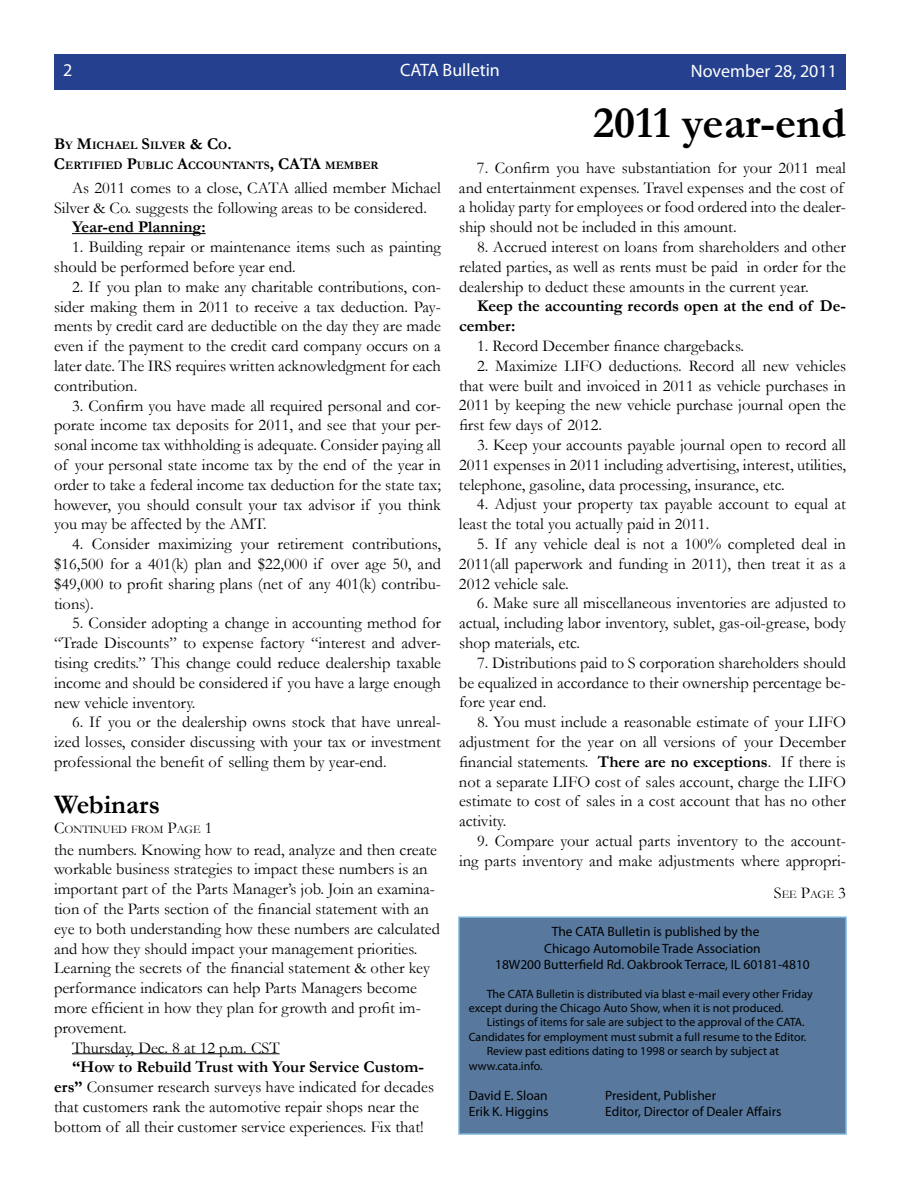
<style>
.page{position:relative;width:918px;height:1188px;background:#fff}
.page>*{position:absolute;margin:0;border:0;box-sizing:border-box;transform-origin:0 0}
.t1{font:700 45px "Garamond";color:#000}
.t2{font:700 27px "Garamond";color:#000}
.t3{font:18px "Myriad Pro";color:#fff}
.t4{font:16.5px/19.8px "Garamond";color:#000;text-align:justify}
.t5{font:700 16.5px/19.8px "Garamond";color:#000}
.t6{font:13.5px/16.2px "Myriad Pro";color:#000;text-align:center}
.t7{font:12px/14.4px "Myriad Pro";color:#000}
.t8{font:700 11.55px/19.8px "Garamond";color:#000}
.t9{font:11.55px "Garamond";color:#000}
.s1{font-size:16.5px}
.s2{font-weight:700}
</style>
<div class="page">
<div style="left:459px;top:917px;width:387px;height:217px;background:#58799d"></div>
<div style="left:458px;top:916px;width:389px;height:219px;border:2px solid #7ab6d9"></div>
<div style="left:54px;top:54px;width:792px;height:36px;background:#24408f"></div>
<hr style="left:72px;top:1053px;width:208px;height:1px;background:#000">
<hr style="left:72px;top:233px;width:134px;height:1px;background:#000">
<p class="t3" style="left:63px;top:58px;width:11px">2</p>
<p class="t3" style="left:400px;top:58px;width:101px">CATA Bulletin</p>
<p class="t3" style="left:691px;top:59px;width:148px">November 28, 2011</p>
<p class="t8" style="left:54px;top:135px;width:236px"><span class="s1">B</span>y <span class="s1">M</span>ichael <span class="s1">S</span>ilver <span class="s1">&amp; C</span>o<span class="s1">.<br>C</span>ertified <span class="s1">P</span>ublic <span class="s1">A</span>ccountants<span class="s1">, CATA</span></p>
<p class="t8" style="left:325px;top:155px;width:55px">member</p>
<p class="t4" style="left:54px;top:177px;width:388px;text-indent:18px">As 2011 comes to a close, CATA allied member Michael<br>Silver &amp; Co. suggests the following areas to be considered.</p>
<p class="t5" style="left:72px;top:217px;width:135px">Year-end Planning:</p>
<p class="t4" style="left:54px;top:237px;width:388px;text-indent:18px">1. Building repair or maintenance items such as painting should be performed before year end.</p>
<p class="t4" style="left:54px;top:276px;width:389px;text-indent:18px">2. If you plan to make any charitable contributions, con&shy;sider making them in 2011 to receive a tax deduction. Pay&shy;ments by credit card are deductible on the day they are made even if the payment to the credit card company occurs on a later date. The IRS requires written acknowledgment for each contribution.</p>
<p class="t4" style="left:54px;top:395px;width:389px;text-indent:18px">3. Confirm you have made all required personal and cor&shy;porate income tax deposits for 2011, and see that your per&shy;sonal income tax withholding is adequate. Consider paying all of your personal state income tax by the end of the year in order to take a federal income tax deduction for the state tax; however, you should consult your tax advisor if you think you may be affected by the AMT.</p>
<p class="t4" style="left:54px;top:534px;width:389px;text-indent:18px">4. Consider maximizing your retirement contributions, $16,500 for a 401(k) plan and $22,000 if over age 50, and $49,000 to profit sharing plans (net of any 401(k) contribu&shy;tions).</p>
<p class="t4" style="left:54px;top:613px;width:389px;text-indent:18px">5. Consider adopting a change in accounting method for “Trade Discounts” to expense factory “interest and adver&shy;tising credits.” This change could reduce dealership taxable income and should be considered if you have a large enough new vehicle inventory.</p>
<p class="t4" style="left:54px;top:712px;width:389px;text-indent:18px">6. If you or the dealership owns stock that have unreal&shy;ized losses, consider discussing with your tax or investment professional the benefit of selling them by year-end.</p>
<h2 class="t2" style="left:54px;top:786px;width:108px">Webinars</h2>
<p class="t4" style="left:54px;top:839px;width:385px">the numbers. Knowing how to read, analyze and then create</p>
<p class="t4" style="left:54px;top:859px;width:375px">workable business strategies to impact these numbers is an</p>
<p class="t4" style="left:54px;top:879px;width:383px">important part of the Parts Manager’s job. Join an examina-</p>
<p class="t4" style="left:54px;top:898px;width:376px">tion of the Parts section of the financial statement with an</p>
<p class="t4" style="left:54px;top:918px;width:388px">eye to both understanding how these numbers are calculated</p>
<p class="t4" style="left:54px;top:938px;width:365px">and how they should impact your management priorities.</p>
<p class="t4" style="left:54px;top:958px;width:378px">Learning the secrets of the financial statement &amp; other key</p>
<p class="t4" style="left:54px;top:978px;width:364px">performance indicators can help Parts Managers become</p>
<p class="t4" style="left:54px;top:997px;width:368px">more efficient in how they plan for growth and profit im-</p>
<p class="t4" style="left:54px;top:1017px;width:74px">provement.</p>
<p class="t4" style="left:72px;top:1037px;width:209px">Thursday, Dec. 8 at 12 p.m. CST</p>
<p class="t4" style="left:54px;top:1057px;width:382px;text-align:left;text-indent:18px"><span class="s2">“How to Rebuild Trust with Your Service Custom&shy;ers”</span> Consumer research surveys have indicated for decades that customers rank the automotive repair shops near the bottom of all their customer service experiences. Fix that!</p>
<p class="t9" style="left:54px;top:822px;width:160px"><span class="s1">C</span>ontinued from <span class="s1">P</span>age <span class="s1">1</span></p>
<h1 class="t1" style="left:593px;top:93px;width:254px">2011 year-end</h1>
<p class="t4" style="left:459px;top:157px;width:389px;text-align:left;text-indent:18px">7. Confirm you have substantiation for your 2011 meal and entertainment expenses. Travel expenses and the cost of a holiday party for employees or food ordered into the dealer&shy;ship should not be included in this amount.</p>
<p class="t4" style="left:459px;top:236px;width:389px;text-indent:18px">8. Accrued interest on loans from shareholders and other related parties, as well as rents must be paid in order for the dealership to deduct these amounts in the current year.</p>
<p class="t5" style="left:459px;top:296px;width:388px;text-indent:18px">Keep the accounting records open at the end of De&shy;cember:</p>
<p class="t4" style="left:477px;top:335px;width:269px">1. Record December finance chargebacks.</p>
<p class="t4" style="left:459px;top:355px;width:389px;text-indent:18px">2. Maximize LIFO deductions. Record all new vehicles that were built and invoiced in 2011 as vehicle purchases in 2011 by keeping the new vehicle purchase journal open the first few days of 2012.</p>
<p class="t4" style="left:459px;top:434px;width:389px;text-indent:18px">3. Keep your accounts payable journal open to record all 2011 expenses in 2011 including advertising, interest, utilities, telephone, gasoline, data processing, insurance, etc.</p>
<p class="t4" style="left:459px;top:494px;width:389px;text-indent:18px">4. Adjust your property tax payable account to equal at least the total you actually paid in 2011.</p>
<p class="t4" style="left:459px;top:533px;width:388px;text-indent:18px">5. If any vehicle deal is not a 100% completed deal in 2011(all paperwork and funding in 2011), then treat it as a 2012 vehicle sale.</p>
<p class="t4" style="left:459px;top:593px;width:389px;text-indent:18px">6. Make sure all miscellaneous inventories are adjusted to actual, including labor inventory, sublet, gas-oil-grease, body shop materials, etc.</p>
<p class="t4" style="left:459px;top:652px;width:389px;text-indent:18px">7. Distributions paid to S corporation shareholders should be equalized in accordance to their ownership percentage be&shy;fore year end.</p>
<p class="t4" style="left:459px;top:712px;width:389px;text-indent:18px">8. You must include a reasonable estimate of your LIFO adjustment for the year on all versions of your December financial statements. <span class="s2">There are no exceptions</span>. If there is not a separate LIFO cost of sales account, charge the LIFO estimate to cost of sales in a cost account that has no other activity.</p>
<p class="t4" style="left:459px;top:830px;width:389px;text-align:right">9. Compare your actual parts inventory to the account&shy;ing parts inventory and make adjustments where appropri-</p>
<p class="t9" style="left:774px;top:886px;width:74px"><span class="s1">S</span>ee <span class="s1">P</span>age <span class="s1">3</span></p>
<p class="t6" style="left:495px;top:924px;width:316px">The CATA Bulletin is published by the<br>Chicago Automobile Trade Association<br>18W200 Butterfield Rd. Oakbrook Terrace, IL 60181-4810</p>
<p class="t7" style="left:469px;top:986px;width:345px;text-indent:18px">The CATA Bulletin is distributed via blast e-mail every other Friday except during the Chicago Auto Show, when it is not produced.</p>
<p class="t7" style="left:487px;top:1015px;width:319px">Listings of items for sale are subject to the approval of the CATA.</p>
<p class="t7" style="left:469px;top:1029px;width:339px">Candidates for employment must submit a full resume to the Editor.</p>
<p class="t7" style="left:487px;top:1044px;width:294px">Review past editions dating to 1998 or search by subject at</p>
<p class="t7" style="left:469px;top:1058px;width:75px">www.cata.info.</p>
<p class="t6" style="left:469px;top:1087px;width:81px">David E. Sloan</p>
<p class="t6" style="left:605px;top:1087px;width:112px">President, Publisher</p>
<p class="t6" style="left:469px;top:1104px;width:81px">Erik K. Higgins</p>
<p class="t6" style="left:605px;top:1104px;width:178px">Editor, Director of Dealer Affairs</p>
</div>
